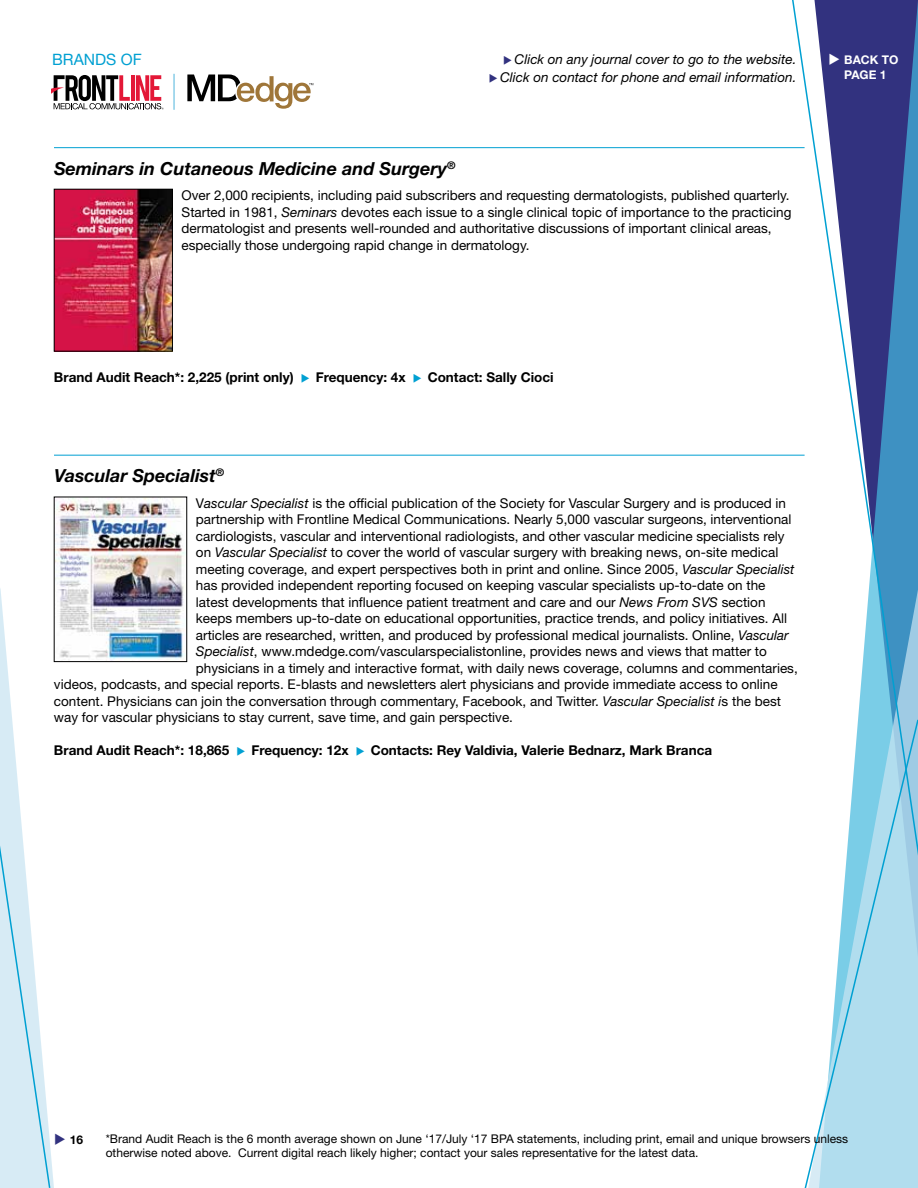
<style>
.page{position:relative;width:918px;height:1188px;background:#fff}
.page>*{position:absolute;margin:0;border:0;box-sizing:border-box;transform-origin:0 0}
.t1{font:italic 700 18px "Helvetica Neue LT Std";color:#000}
.t2{font:15.75px "Helvetica Neue LT Std";color:#00a0d2}
.t3{font:13.5px/16.5px "Helvetica Neue LT Std";color:#000}
.t4{font:700 13.5px "Helvetica Neue LT Std";color:#000}
.t5{font:italic 13.5px "Helvetica Neue LT Std";color:#000}
.t6{font:12px/14.4px "Helvetica Neue LT Std";color:#000}
.t7{font:700 12px/14.4px "Helvetica Neue LT Std";color:#fff;text-align:center}
.t8{font:700 12px "Helvetica Neue LT Std";color:#000}
.s1{color:#32327f}
.s2{font-style:italic}
.s3{color:#00a0d2}
</style>
<div class="page">
<svg style="left:51px;top:587px;width:3px;height:601px"></svg>
<svg style="left:791px;top:0;width:127px;height:718px"></svg>
<svg style="left:0;top:588px;width:51px;height:600px"></svg>
<svg style="left:804px;top:718px;width:114px;height:470px"></svg>
<svg style="left:51px;top:75px;width:113px;height:34px"></svg>
<svg style="left:187px;top:75px;width:126px;height:34px"></svg>
<hr style="left:173px;top:74px;width:2px;height:36px;background:#76c5e4">
<hr style="left:54px;top:147px;width:751px;height:1px;background:#00a0d2">
<hr style="left:54px;top:455px;width:751px;height:1px;background:#00a0d2">
<img style="left:56px;top:191px;width:115px;height:158px">
<div style="left:54px;top:189px;width:119px;height:162px;border:1px solid #000"></div>
<img style="left:56px;top:499px;width:129px;height:161px">
<svg style="left:844px;top:64px;width:14px;height:1px"></svg>
<p class="t2" style="left:52px;top:50px;width:91px">BRANDS OF</p>
<p class="t5" style="left:503px;top:51px;width:295px"><span class="s1">◆</span> Click on any journal cover to go to the website.</p>
<p class="t5" style="left:489px;top:69px;width:309px"><span class="s1">◆</span> Click on contact for phone and email information.</p>
<h1 class="t1" style="left:54px;top:157px;width:403px">Seminars in Cutaneous Medicine and Surgery<sup>®</sup></h1>
<p class="t3" style="left:182px;top:187px;width:611px">Over 2,000 recipients, including paid subscribers and requesting dermatologists, published quarterly.<br>Started in 1981, <span class="s2">Seminars</span> devotes each issue to a single clinical topic of importance to the practicing dermatologist and presents well-rounded and authoritative discussions of important clinical areas, especially those undergoing rapid change in dermatology.</p>
<p class="t7" style="left:828px;top:53px;width:72px">◆ BACK TO<br>PAGE 1</p>
<p class="t4" style="left:54px;top:369px;width:501px">Brand Audit Reach*: 2,225 (print only) <span class="s3">◆</span> Frequency: 4x <span class="s3">◆</span> Contact: Sally Cioci</p>
<h1 class="t1" style="left:54px;top:465px;width:172px">Vascular Specialist<sup>®</sup></h1>
<p class="t3" style="left:196px;top:495px;width:592px">V<span class="s2">ascular Specialist</span> is the official publication of the Society for Vascular Surgery and is produced in</p>
<p class="t3" style="left:196px;top:511px;width:597px">partnership with Frontline Medical Communications. Nearly 5,000 vascular surgeons, interventional</p>
<p class="t3" style="left:196px;top:528px;width:590px">cardiologists, vascular and interventional radiologists, and other vascular medicine specialists rely</p>
<p class="t3" style="left:196px;top:544px;width:584px">on <span class="s2">Vascular Specialist</span> to cover the world of vascular surgery with breaking news, on-site medical</p>
<p class="t3" style="left:196px;top:561px;width:600px">meeting coverage, and expert perspectives both in print and online. Since 2005, <span class="s2">Vascular Specialist</span></p>
<p class="t3" style="left:196px;top:577px;width:571px">has provided independent reporting focused on keeping vascular specialists up-to-date on the</p>
<p class="t3" style="left:196px;top:594px;width:571px">latest developments that influence patient treatment and care and our <span class="s2">News From SVS</span> section</p>
<p class="t3" style="left:196px;top:610px;width:593px">keeps members up-to-date on educational opportunities, practice trends, and policy initiatives. All</p>
<p class="t3" style="left:196px;top:627px;width:594px">articles are researched, written, and produced by professional medical journalists. Online, <span class="s2">Vascular</span></p>
<p class="t3" style="left:196px;top:643px;width:573px"><span class="s2">Specialist</span>, www.mdedge.com/vascularspecialistonline, provides news and views that matter to</p>
<p class="t3" style="left:196px;top:660px;width:603px">physicians in a timely and interactive format, with daily news coverage, columns and commentaries,</p>
<p class="t3" style="left:54px;top:676px;width:725px">videos, podcasts, and special reports. E-blasts and newsletters alert physicians and provide immediate access to online</p>
<p class="t3" style="left:54px;top:693px;width:729px">content. Physicians can join the conversation through commentary, Facebook, and Twitter. <span class="s2">Vascular Specialist i</span>s the best</p>
<p class="t3" style="left:54px;top:709px;width:461px">way for vascular physicians to stay current, save time, and gain perspective.</p>
<p class="t4" style="left:54px;top:742px;width:660px">Brand Audit Reach*: 18,865 <span class="s3">◆</span> Frequency: 12x <span class="s3">◆</span> Contacts: Rey Valdivia, Valerie Bednarz, Mark Branca</p>
<p class="t8" style="left:54px;top:1133px;width:31px"><span class="s1">◆</span> 16</p>
<p class="t6" style="left:106px;top:1131px;width:744px">*Brand Audit Reach is the 6 month average shown on June ‘17/July ‘17 BPA statements, including print, email and unique browsers unless otherwise noted above. Current digital reach likely higher; contact your sales representative for the latest data.</p>
</div>
